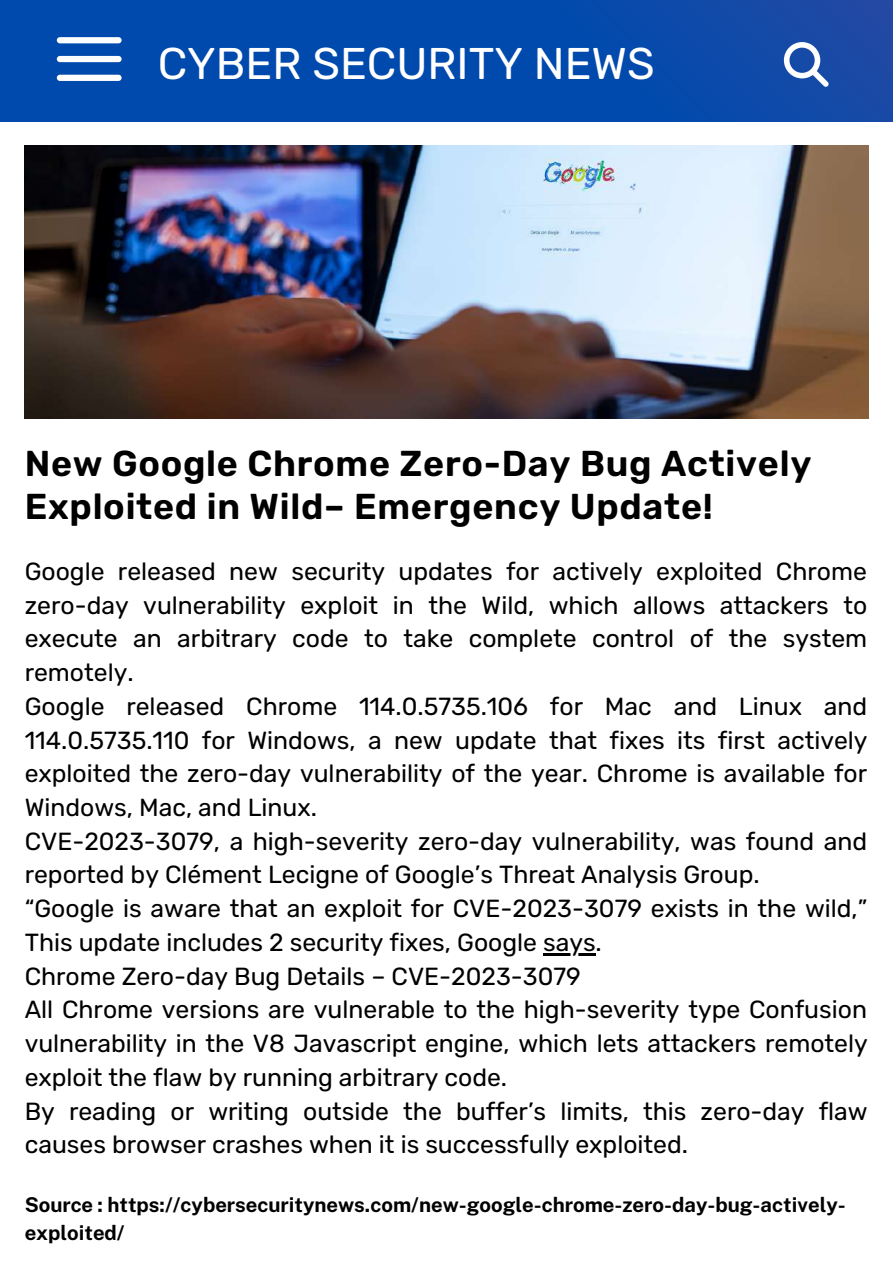
<style>
.page{position:relative;width:893px;height:1264px;background:#fff}
.page>*{position:absolute;margin:0;border:0;box-sizing:border-box;transform-origin:0 0}
.t1{font:44.4px "Rubik";color:#fff}
.t2{font:600 36px/42.8px "Rubik";letter-spacing:.02em;color:#000}
.t3{font:24.75px/33.8px "Rubik";color:#000}
.t4{font:700 20.4px/28px "Public Sans";color:#000}
</style>
<div class="page">
<img style="left:25px;top:145px;width:843px;height:273px">
<div style="left:0;top:0;width:892px;height:121px;background:linear-gradient(to right,#004baf,#114aa8)"></div>
<div style="left:57px;top:37px;width:65px;height:6px;background:#fff;border-radius:3px"></div>
<div style="left:57px;top:56px;width:65px;height:6px;background:#fff;border-radius:3px"></div>
<div style="left:57px;top:75px;width:65px;height:6px;background:#fff;border-radius:3px"></div>
<svg style="left:783px;top:42px;width:45px;height:45px"></svg>
<hr style="left:543px;top:953px;width:52px;height:2px;background:#000">
<h1 class="t1" style="left:158px;top:37px;width:498px">CYBER SECURITY NEWS</h1>
<h2 class="t2" style="left:25px;top:442px;width:788px">New Google Chrome Zero-Day Bug Actively<br>Exploited in Wild– Emergency Update!</h2>
<p class="t3" style="left:25px;top:554px;width:844px">Google released new security updates for actively exploited Chrome zero-day vulnerability exploit in the Wild, which allows attackers to execute an arbitrary code to take complete control of the system remotely.<br>Google released Chrome 114.0.5735.106 for Mac and Linux and 114.0.5735.110 for Windows, a new update that fixes its first actively exploited the zero-day vulnerability of the year. Chrome is available for Windows, Mac, and Linux.<br>CVE-2023-3079, a high-severity zero-day vulnerability, was found and reported by Clément Lecigne of Google’s Threat Analysis Group.<br>“Google is aware that an exploit for CVE-2023-3079 exists in the wild,” This update includes 2 security fixes, Google says.<br>Chrome Zero-day Bug Details – CVE-2023-3079<br>All Chrome versions are vulnerable to the high-severity type Confusion vulnerability in the V8 Javascript engine, which lets attackers remotely exploit the flaw by running arbitrary code.<br>By reading or writing outside the buffer’s limits, this zero-day flaw causes browser crashes when it is successfully exploited.</p>
<p class="t4" style="left:25px;top:1190px;width:822px">Source : https://cybersecuritynews.com/new-google-chrome-zero-day-bug-actively&shy;exploited/</p>
</div>
